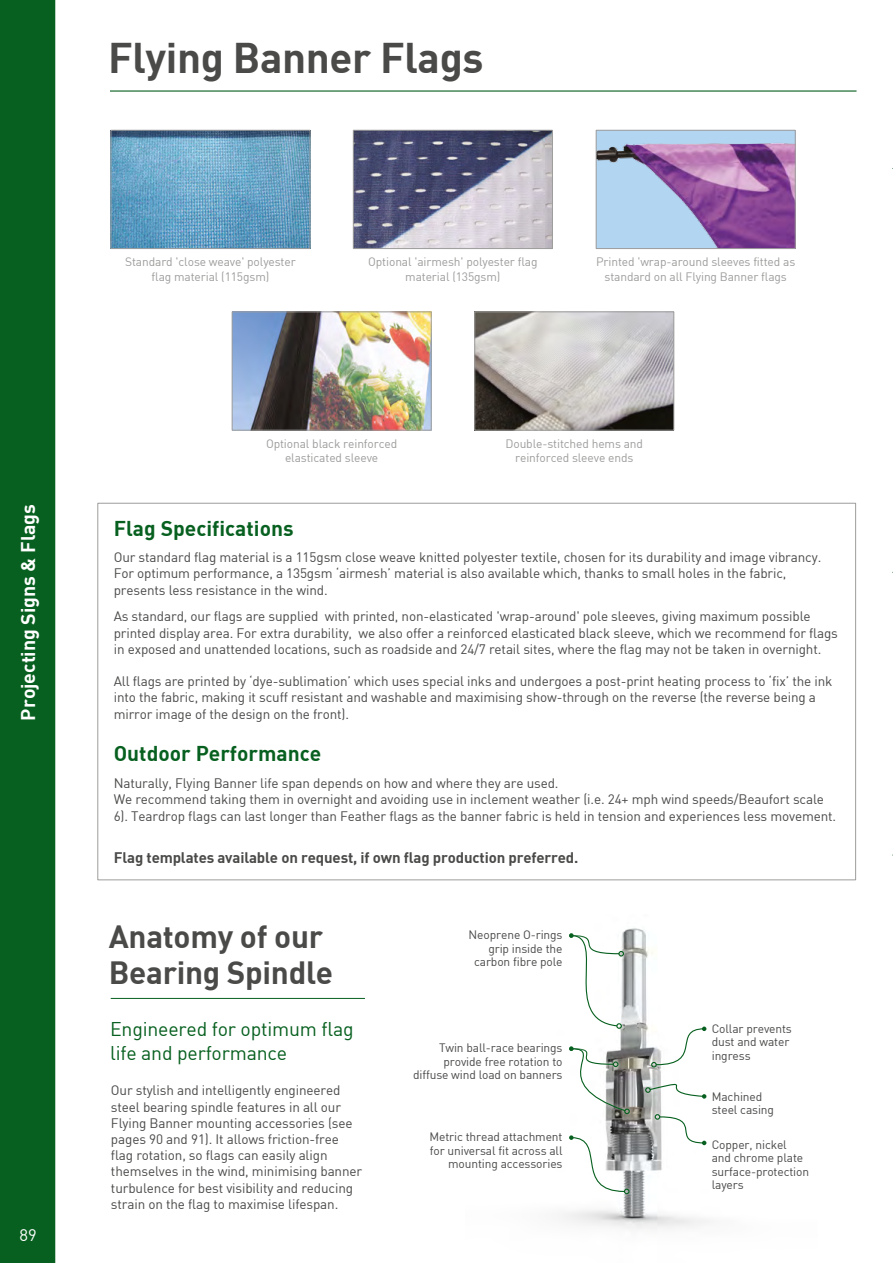
<style>
.page{position:relative;width:893px;height:1263px;background:#fff}
.page>*{position:absolute;margin:0;border:0;box-sizing:border-box;transform-origin:0 0}
.t1{font:42px "DIN Bold";letter-spacing:-.01em;color:#4a4a49}
.t2{font:31.5px/36px "DIN Bold";letter-spacing:-.01em;color:#4a4a49}
.t3{font:21px "DIN Bold";color:#07601f}
.t4{font:19.5px/23.4px "DIN";letter-spacing:-.01em;color:#07601f}
.t5{font:19.5px "DIN Bold";color:#fff}
.t6{font:16.5px "DIN";color:#fff}
.t7{font:15px "DIN Bold";letter-spacing:-.01em;color:#4a4a49}
.t8{font:13.5px/16.2px "DIN";letter-spacing:-.01em;color:#4a4a49}
.t9{font:12px/13.5px "DIN";letter-spacing:-.01em;color:#4a4a49}
.t10{font:12px/14.4px "DIN";letter-spacing:-.01em;color:#9d9d9c;text-align:center}
</style>
<div class="page">
<svg style="left:110px;top:129px;width:201px;height:120px;background:#69a0c1"></svg>
<svg style="left:97px;top:502px;width:759px;height:379px"></svg>
<hr style="left:111px;top:90px;width:745px;height:2px;background:#07601f">
<img style="left:561px;top:928px;width:149px;height:301px">
<hr style="left:111px;top:998px;width:253px;height:1px;background:#07601f">
<svg style="left:641px;top:1080px;width:69px;height:22px"></svg>
<svg style="left:645px;top:1076px;width:61px;height:23px"></svg>
<svg style="left:651px;top:1110px;width:59px;height:39px"></svg>
<svg style="left:655px;top:1114px;width:51px;height:31px"></svg>
<svg style="left:626px;top:929px;width:2px;height:31px"></svg>
<svg style="left:565px;top:1131px;width:68px;height:67px"></svg>
<svg style="left:569px;top:1135px;width:61px;height:59px"></svg>
<svg style="left:647px;top:1023px;width:63px;height:48px"></svg>
<svg style="left:651px;top:1026px;width:55px;height:41px"></svg>
<svg style="left:565px;top:929px;width:61px;height:104px"></svg>
<svg style="left:561px;top:933px;width:63px;height:96px"></svg>
<svg style="left:565px;top:1042px;width:68px;height:76px"></svg>
<svg style="left:561px;top:1046px;width:69px;height:68px"></svg>
<svg style="left:353px;top:129px;width:200px;height:120px;background:#86869d"></svg>
<svg style="left:595px;top:129px;width:201px;height:120px;background:#a291c1"></svg>
<img style="left:231px;top:311px;width:201px;height:120px">
<svg style="left:474px;top:311px;width:201px;height:120px;background:#aeaba9"></svg>
<div style="left:0;top:0;width:56px;height:1263px;background:#07601f"></div>
<h1 class="t1" style="left:108px;top:31px;width:377px">Flying Banner Flags</h1>
<h3 class="t5" style="left:15px;top:721px;width:218px;rotate:-90deg">Projecting Signs &amp; Flags</h3>
<p class="t6" style="left:20px;top:1225px;width:19px">89</p>
<p class="t10" style="left:125px;top:254px;width:172px">Standard 'close weave' polyester flag material (115gsm)</p>
<p class="t10" style="left:368px;top:254px;width:171px">Optional 'airmesh' polyester flag material (135gsm)</p>
<p class="t10" style="left:596px;top:254px;width:201px">Printed 'wrap-around sleeves fitted as standard on all Flying Banner flags</p>
<p class="t10" style="left:266px;top:436px;width:133px">Optional black reinforced elasticated sleeve</p>
<p class="t10" style="left:505px;top:436px;width:139px">Double-stitched hems and reinforced sleeve ends</p>
<h3 class="t3" style="left:114px;top:514px;width:181px">Flag Specifications</h3>
<p class="t8" style="left:114px;top:549px;width:709px">Our standard flag material is a 115gsm close weave knitted polyester textile, chosen for its durability and image vibrancy.<br>For optimum performance, a 135gsm ‘airmesh’ material is also available which, thanks to small holes in the fabric, presents less resistance in the wind.</p>
<p class="t8" style="left:114px;top:608px;width:726px">As standard, our flags are supplied with printed, non-elasticated 'wrap-around' pole sleeves, giving maximum possible printed display area. For extra durability, we also offer a reinforced elasticated black sleeve, which we recommend for flags in exposed and unattended locations, such as roadside and 24/7 retail sites, where the flag may not be taken in overnight.</p>
<p class="t8" style="left:114px;top:673px;width:720px">All flags are printed by ‘dye-sublimation’ which uses special inks and undergoes a post-print heating process to ‘fix’ the ink into the fabric, making it scuff resistant and washable and maximising show-through on the reverse (the reverse being a mirror image of the design on the front).</p>
<h3 class="t3" style="left:114px;top:739px;width:209px">Outdoor Performance</h3>
<p class="t8" style="left:114px;top:774px;width:724px;line-height:16.6px">Naturally, Flying Banner life span depends on how and where they are used.<br>We recommend taking them in overnight and avoiding use in inclement weather (i.e. 24+ mph wind speeds/Beaufort scale<br>6). Teardrop flags can last longer than Feather flags as the banner fabric is held in tension and experiences less movement.</p>
<p class="t7" style="left:114px;top:848px;width:466px">Flag templates available on request, if own flag production preferred.</p>
<h2 class="t2" style="left:109px;top:917px;width:226px">Anatomy of our<br>Bearing Spindle</h2>
<h3 class="t4" style="left:110px;top:1017px;width:245px">Engineered for optimum flag life and performance</h3>
<p class="t8" style="left:111px;top:1082px;width:253px">Our stylish and intelligently engineered steel bearing spindle features in all our Flying Banner mounting accessories (see pages 90 and 91). It allows friction-free flag rotation, so flags can easily align themselves in the wind, minimising banner turbulence for best visibility and reducing strain on the flag to maximise lifespan.</p>
<p class="t9" style="left:469px;top:928px;width:95px;text-align:right">Neoprene O-rings grip inside the carbon fibre pole</p>
<p class="t9" style="left:413px;top:1041px;width:151px;text-align:right">Twin ball-race bearings provide free rotation to diffuse wind load on banners</p>
<p class="t9" style="left:429px;top:1130px;width:135px;text-align:right">Metric thread attachment for universal fit across all mounting accessories</p>
<p class="t9" style="left:712px;top:1021px;width:82px">Collar prevents dust and water ingress</p>
<p class="t9" style="left:712px;top:1089px;width:64px">Machined steel casing</p>
<p class="t9" style="left:712px;top:1137px;width:99px">Copper, nickel and chrome plate surface-protection layers</p>
</div>
